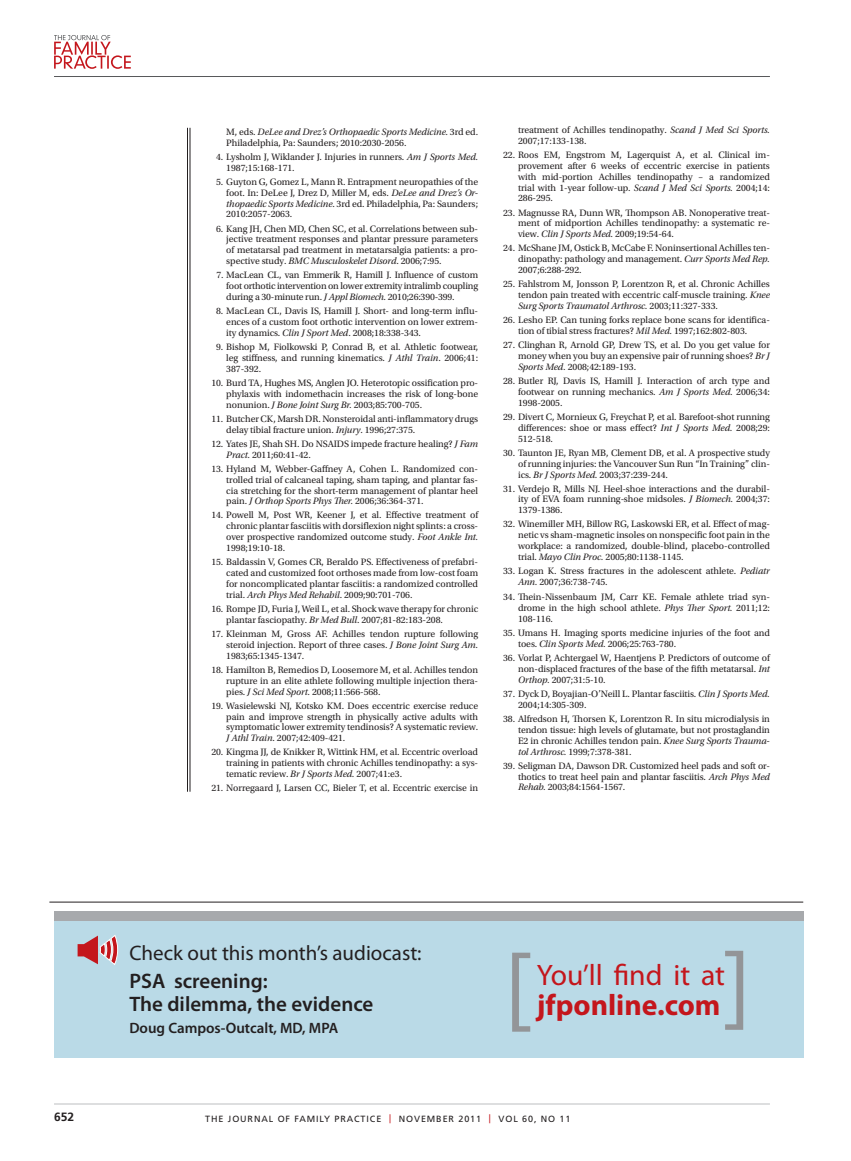
<style>
.page{position:relative;width:851px;height:1161px;background:#fff}
.page>*{position:absolute;margin:0;border:0;box-sizing:border-box;transform-origin:0 0}
.t1{font:99px "Myriad Pro";color:#939598}
.t2{font:29.7px "Myriad Pro";color:#c4161c}
.t3{font:700 29.7px "Myriad Pro";color:#c4161c}
.t4{font:600 21px/22.5px "Myriad Pro";color:#231f20}
.t5{font:21px "Myriad Pro";color:#231f20}
.t6{font:600 15px "Myriad Pro";color:#231f20}
.t7{font:700 12px "Frutiger LT Std";color:#231f20}
.t8{font:9.75px/10.8px "Utopia Std";letter-spacing:-.005em;color:#231f20;text-align:justify}
.t9{font:9px "Frutiger LT Std";letter-spacing:.1em;color:#231f20}
.s1{font-style:italic}
.s2{color:#c4161c}
</style>
<div class="page">
<hr style="left:54px;top:1104px;width:716px;height:1px;background:#bcbec0">
<svg style="left:54px;top:35px;width:77px;height:34px"></svg>
<hr style="left:54px;top:76px;width:716px;height:1px;background:#58595b">
<hr style="left:190px;top:128px;width:1px;height:664px;background:#231f20">
<hr style="left:187px;top:128px;width:1px;height:664px;background:#231f20">
<div style="left:54px;top:913px;width:749px;height:145px;background:#badae7"></div>
<svg style="left:78px;top:935px;width:40px;height:30px"></svg>
<div style="left:54px;top:911px;width:749px;height:10px;background:#a7a9ac"></div>
<hr style="left:49px;top:902px;width:754px;height:1px;background:#231f20">
<p class="t8" style="left:226px;top:127px;width:253px">M, eds. <span class="s1">DeLee and Drez’s Orthopaedic Sports Medicine.</span> 3rd ed.<br>Philadelphia, Pa: Saunders; 2010:2030-2056.</p>
<p class="t8" style="left:226px;top:152px;width:253px;text-indent:-10px">4. Lysholm J, Wiklander J. Injuries in runners. <span class="s1">Am J Sports Med.<br></span>1987;15:168-171.</p>
<p class="t8" style="left:226px;top:176px;width:253px;text-indent:-10px">5. Guyton G, Gomez L, Mann R. Entrapment neuropathies of the foot. In: DeLee J, Drez D, Miller M, eds. <span class="s1">DeLee and Drez’s Or&shy;thopaedic Sports Medicine</span>. 3rd ed. Philadelphia, Pa: Saunders; 2010:2057-2063.</p>
<p class="t8" style="left:226px;top:223px;width:253px;text-indent:-10px">6. Kang JH, Chen MD, Chen SC, et al. Correlations between sub&shy;jective treatment responses and plantar pressure parameters of metatarsal pad treatment in metatarsalgia patients: a pro&shy;spective study. <span class="s1">BMC Musculoskelet Disord</span>. 2006;7:95.</p>
<p class="t8" style="left:226px;top:270px;width:253px;text-indent:-10px">7. MacLean CL, van Emmerik R, Hamill J. Influence of custom foot orthotic intervention on lower extremity intralimb coupling during a 30-minute run. <span class="s1">J Appl Biomech.</span> 2010;26:390-399.</p>
<p class="t8" style="left:226px;top:306px;width:253px;text-indent:-10px">8. MacLean CL, Davis IS, Hamill J. Short- and long-term influ&shy;ences of a custom foot orthotic intervention on lower extrem&shy;ity dynamics. <span class="s1">Clin J Sport Med</span>. 2008;18:338-343.</p>
<p class="t8" style="left:226px;top:342px;width:253px;text-indent:-10px">9. Bishop M, Fiolkowski P, Conrad B, et al. Athletic footwear, leg stiffness, and running kinematics. <span class="s1">J Athl Train</span>. 2006;41:<br>387-392.</p>
<p class="t8" style="left:226px;top:378px;width:253px;text-indent:-15px">10. Burd TA, Hughes MS, Anglen JO. Heterotopic ossification pro&shy;phylaxis with indomethacin increases the risk of long-bone nonunion. <span class="s1">J Bone Joint Surg Br.</span> 2003;85:700-705.</p>
<p class="t8" style="left:226px;top:413px;width:253px;text-indent:-15px">11. Butcher CK, Marsh DR. Nonsteroidal anti-inflammatory drugs delay tibial fracture union. <span class="s1">Injury</span>. 1996;27:375.</p>
<p class="t8" style="left:226px;top:438px;width:253px;text-indent:-15px">12. Yates JE, Shah SH. Do NSAIDS impede fracture healing? <span class="s1">J Fam<br>Pract.</span> 2011;60:41-42.</p>
<p class="t8" style="left:226px;top:463px;width:253px;text-indent:-15px">13. Hyland M, Webber-Gaffney A, Cohen L. Randomized con&shy;trolled trial of calcaneal taping, sham taping, and plantar fas&shy;cia stretching for the short-term management of plantar heel pain. <span class="s1">J Orthop Sports Phys Ther.</span> 2006;36:364-371.</p>
<p class="t8" style="left:226px;top:510px;width:253px;text-indent:-15px">14. Powell M, Post WR, Keener J, et al. Effective treatment of chronic plantar fasciitis with dorsiflexion night splints: a cross&shy;over prospective randomized outcome study. <span class="s1">Foot Ankle Int.<br></span>1998;19:10-18.</p>
<p class="t8" style="left:226px;top:557px;width:253px;text-indent:-15px">15. Baldassin V, Gomes CR, Beraldo PS. Effectiveness of prefabri&shy;cated and customized foot orthoses made from low-cost foam for noncomplicated plantar fasciitis: a randomized controlled trial. <span class="s1">Arch Phys Med Rehabil</span>. 2009;90:701-706.</p>
<p class="t8" style="left:226px;top:604px;width:253px;text-indent:-15px">16. Rompe JD, Furia J, Weil L, et al. Shock wave therapy for chronic plantar fasciopathy. <span class="s1">Br Med Bull</span>. 2007;81-82:183-208.</p>
<p class="t8" style="left:226px;top:629px;width:253px;text-indent:-15px">17. Kleinman M, Gross AF. Achilles tendon rupture following steroid injection. Report of three cases. <span class="s1">J Bone Joint Surg Am.<br></span>1983;65:1345-1347.</p>
<p class="t8" style="left:226px;top:664px;width:253px;text-indent:-15px">18. Hamilton B, Remedios D, Loosemore M, et al. Achilles tendon rupture in an elite athlete following multiple injection thera&shy;pies. <span class="s1">J Sci Med Sport.</span> 2008;11:566-568.</p>
<p class="t8" style="left:226px;top:700px;width:253px;text-indent:-15px">19. Wasielewski NJ, Kotsko KM. Does eccentric exercise reduce pain and improve strength in physically active adults with symptomatic lower extremity tendinosis? A systematic review.<br><span class="s1">J Athl Train</span>. 2007;42:409-421.</p>
<p class="t8" style="left:226px;top:747px;width:253px;text-indent:-15px">20. Kingma JJ, de Knikker R, Wittink HM, et al. Eccentric overload training in patients with chronic Achilles tendinopathy: a sys&shy;tematic review. <span class="s1">Br J Sports Med.</span> 2007;41:e3.</p>
<p class="t8" style="left:211px;top:783px;width:268px">21. Norregaard J, Larsen CC, Bieler T, et al. Eccentric exercise in</p>
<p class="t8" style="left:518px;top:125px;width:253px">treatment of Achilles tendinopathy. <span class="s1">Scand J Med Sci Sports.<br></span>2007;17:133-138.</p>
<p class="t8" style="left:518px;top:150px;width:253px;text-indent:-15px">22. Roos EM, Engstrom M, Lagerquist A, et al. Clinical im&shy;provement after 6 weeks of eccentric exercise in patients with mid-portion Achilles tendinopathy – a randomized trial with 1-year follow-up. <span class="s1">Scand J Med Sci Sports.</span> 2004;14:<br>286-295.</p>
<p class="t8" style="left:518px;top:207px;width:253px;text-indent:-15px">23. Magnusse RA, Dunn WR, Thompson AB. Nonoperative treat&shy;ment of midportion Achilles tendinopathy: a systematic re&shy;view. <span class="s1">Clin J Sports Med.</span> 2009;19:54-64.</p>
<p class="t8" style="left:518px;top:243px;width:253px;text-indent:-15px">24. McShane JM, Ostick B, McCabe F. Noninsertional Achilles ten&shy;dinopathy: pathology and management. <span class="s1">Curr Sports Med Rep.<br></span>2007;6:288-292.</p>
<p class="t8" style="left:518px;top:279px;width:253px;text-indent:-15px">25. Fahlstrom M, Jonsson P, Lorentzon R, et al. Chronic Achilles tendon pain treated with eccentric calf-muscle training. <span class="s1">Knee Surg Sports Traumatol Arthrosc.</span> 2003;11:327-333.</p>
<p class="t8" style="left:518px;top:315px;width:253px;text-indent:-15px">26. Lesho EP. Can tuning forks replace bone scans for identifica&shy;tion of tibial stress fractures? <span class="s1">Mil Med.</span> 1997;162:802-803.</p>
<p class="t8" style="left:518px;top:340px;width:253px;text-indent:-15px">27. Clinghan R, Arnold GP, Drew TS, et al. Do you get value for money when you buy an expensive pair of running shoes? <span class="s1">Br J Sports Med.</span> 2008;42:189-193.</p>
<p class="t8" style="left:518px;top:376px;width:253px;text-indent:-15px">28. Butler RJ, Davis IS, Hamill J. Interaction of arch type and footwear on running mechanics. <span class="s1">Am J Sports Med.</span> 2006;34:<br>1998-2005.</p>
<p class="t8" style="left:518px;top:412px;width:253px;text-indent:-15px">29. Divert C, Mornieux G, Freychat P, et al. Barefoot-shot running differences: shoe or mass effect? <span class="s1">Int J Sports Med.</span> 2008;29:<br>512-518.</p>
<p class="t8" style="left:518px;top:447px;width:253px;text-indent:-15px">30. Taunton JE, Ryan MB, Clement DB, et al. A prospective study of running injuries: the Vancouver Sun Run “In Training” clin&shy;ics. <span class="s1">Br J Sports Med.</span> 2003;37:239-244.</p>
<p class="t8" style="left:518px;top:483px;width:253px;text-indent:-15px">31. Verdejo R, Mills NJ. Heel-shoe interactions and the durabil&shy;ity of EVA foam running-shoe midsoles. <span class="s1">J Biomech.</span> 2004;37:<br>1379-1386.</p>
<p class="t8" style="left:518px;top:519px;width:253px;text-indent:-15px">32. Winemiller MH, Billow RG, Laskowski ER, et al. Effect of mag&shy;netic vs sham-magnetic insoles on nonspecific foot pain in the workplace: a randomized, double-blind, placebo-controlled trial. <span class="s1">Mayo Clin Proc.</span> 2005;80:1138-1145.</p>
<p class="t8" style="left:518px;top:566px;width:253px;text-indent:-15px">33. Logan K. Stress fractures in the adolescent athlete. <span class="s1">Pediatr<br>Ann.</span> 2007;36:738-745.</p>
<p class="t8" style="left:518px;top:592px;width:253px;text-indent:-15px">34. Thein-Nissenbaum JM, Carr KE. Female athlete triad syn&shy;drome in the high school athlete. <span class="s1">Phys Ther Sport.</span> 2011;12:<br>108-116.</p>
<p class="t8" style="left:518px;top:628px;width:253px;text-indent:-15px">35. Umans H. Imaging sports medicine injuries of the foot and toes. <span class="s1">Clin Sports Med.</span> 2006;25:763-780.</p>
<p class="t8" style="left:518px;top:653px;width:253px;text-indent:-15px">36. Vorlat P, Achtergael W, Haentjens P. Predictors of outcome of non-displaced fractures of the base of the fifth metatarsal. <span class="s1">Int Orthop.</span> 2007;31:5-10.</p>
<p class="t8" style="left:518px;top:689px;width:253px;text-indent:-15px">37. Dyck D, Boyajian-O’Neill L. Plantar fasciitis. <span class="s1">Clin J Sports Med.<br></span>2004;14:305-309.</p>
<p class="t8" style="left:518px;top:714px;width:253px;text-indent:-15px">38. Alfredson H, Thorsen K, Lorentzon R. In situ microdialysis in tendon tissue: high levels of glutamate, but not prostaglandin E2 in chronic Achilles tendon pain. <span class="s1">Knee Surg Sports Trauma&shy;tol Arthrosc.</span> 1999;7:378-381.</p>
<p class="t8" style="left:518px;top:760px;width:253px;text-indent:-15px">39. Seligman DA, Dawson DR. Customized heel pads and soft or&shy;thotics to treat heel pain and plantar fasciitis. <span class="s1">Arch Phys Med Rehab.</span> 2003;84:1564-1567.</p>
<h3 class="t5" style="left:129px;top:940px;width:294px">Check out this month’s audiocast:</h3>
<h3 class="t4" style="left:129px;top:969px;width:245px">PSA screening:<br>The dilemma, the evidence</h3>
<h3 class="t6" style="left:129px;top:1019px;width:210px">Doug Campos-Outcalt, MD, MPA</h3>
<h1 class="t1" style="left:723px;top:924px;width:30px">]</h1>
<h1 class="t1" style="left:504px;top:926px;width:30px">[</h1>
<h2 class="t2" style="left:537px;top:957px;width:190px">You’ll find it at</h2>
<h2 class="t3" style="left:537px;top:986px;width:185px">jfponline.com</h2>
<p class="t7" style="left:54px;top:1110px;width:22px">652</p>
<p class="t9" style="left:205px;top:1113px;width:366px">THE JOURNAL OF FAMILY PRACTICE <span class="s2">|</span> NOVEMBER 2011 <span class="s2">|</span> VOL 60, NO 11</p>
</div>
